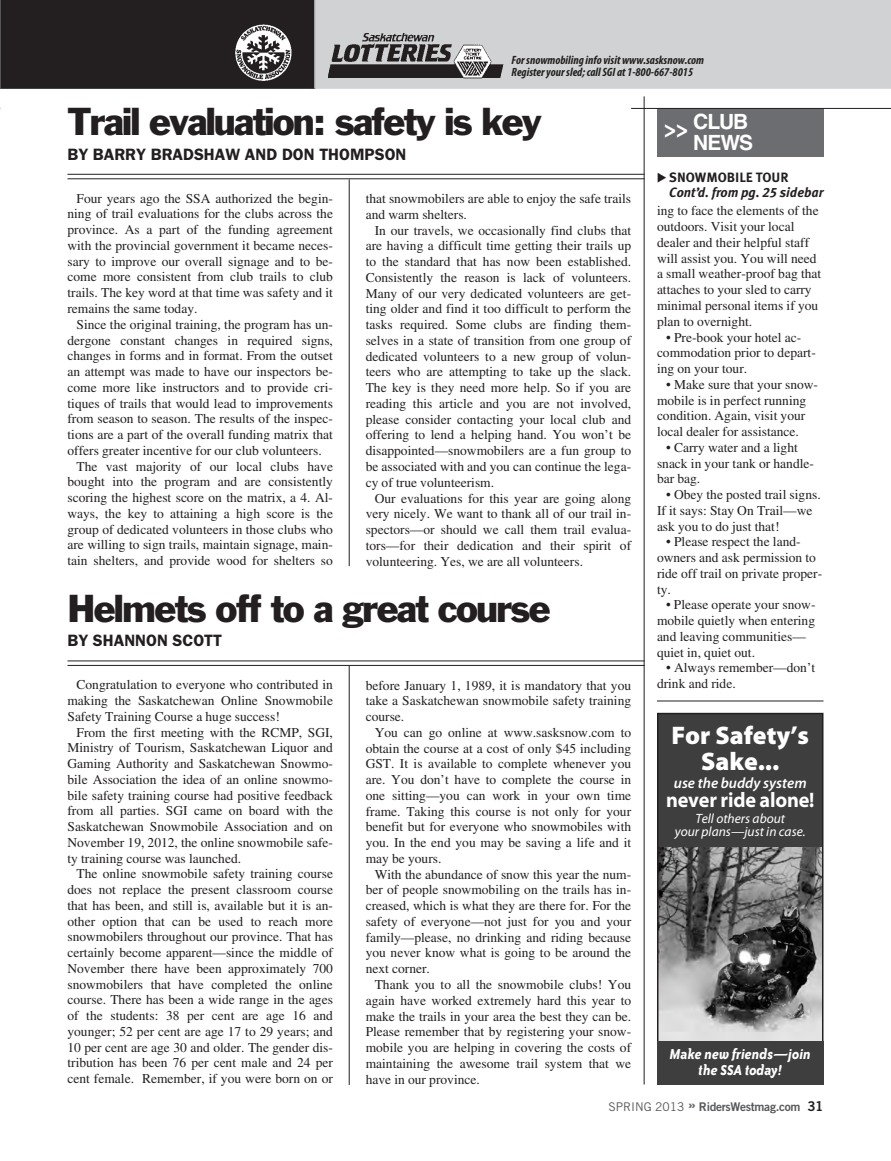
<style>
.page{position:relative;width:891px;height:1161px;background:#fff}
.page>*{position:absolute;margin:0;border:0;box-sizing:border-box;transform-origin:0 0}
.t1{font:36px "Franklin Gothic Std";letter-spacing:-.05em;color:#231f20}
.t2{font:900 25.5px/25.5px "Myriad Pro";color:#fff;text-align:center}
.t3{font:700 condensed 24px "Helvetica LT Std";color:#fff}
.t4{font:700 semi-expanded 21px "Myriad Pro";letter-spacing:-.01em;color:#fff;scale:.9 1}
.t5{font:700 21px/21px "Helvetica LT Std";letter-spacing:-.05em;color:#fff}
.t6{font:600 16.5px "ITC Franklin Gothic Std";color:#231f20}
.t7{font:italic 700 16.5px/16.5px "Bailey Sans ITC";color:#fff;text-align:center;scale:.9 1}
.t8{font:italic 600 15px "Myriad Pro";color:#fff}
.t9{font:13.5px/15.8px "Times LT Std";color:#231f20;text-align:justify}
.t10{font:italic 13.5px/13.5px "Myriad Pro";color:#fff;text-align:center}
.t11{font:italic 700 13.5px "Meta Plus";color:#231f20}
.t12{font:13.5px "Meta Plus Bold Caps";color:#231f20}
.t13{font:italic 700 condensed 12px/12px "Myriad Pro";color:#231f20}
.t14{font:12px "Trade Gothic LT Std Bd 2";letter-spacing:-.025em;color:#57585a}
.s1{font-family:"Meta Plus Bold Caps";font-weight:400}
.s2{font-family:"Trade Gothic LT Std"}
.s3{font-family:"Trade Gothic Next LT Pro";font-weight:800;color:#6c6d70}
.s4{font-size:13.5px;color:#231f20}
</style>
<div class="page">
<div style="left:315px;top:0;width:576px;height:88px;background:#d1d2d4"></div>
<img style="left:328px;top:30px;width:175px;height:51px">
<svg style="left:0;top:0;width:315px;height:88px;background:#2e2a2b"></svg>
<hr style="left:644px;top:96px;width:1px;height:988px;background:#231f20">
<div style="left:657px;top:108px;width:167px;height:48px;background:#6c6d70"></div>
<hr style="left:631px;top:108px;width:260px;height:1px;background:#231f20">
<hr style="left:657px;top:701px;width:167px;height:1px;background:#231f20">
<hr style="left:349px;top:179px;width:1px;height:387px;background:#231f20">
<hr style="left:68px;top:174px;width:577px;height:1px;background:#231f20">
<hr style="left:68px;top:178px;width:577px;height:1px;background:#231f20">
<hr style="left:349px;top:666px;width:1px;height:419px;background:#231f20">
<hr style="left:68px;top:660px;width:577px;height:1px;background:#231f20">
<hr style="left:68px;top:665px;width:577px;height:1px;background:#231f20">
<div style="left:658px;top:714px;width:165px;height:370px;background:#3e3e3f"></div>
<img style="left:660px;top:847px;width:161px;height:194px">
<div style="left:657px;top:713px;width:167px;height:371px;border:2px solid #231f20"></div>
<div style="left:657px;top:1041px;width:167px;height:43px;background:#3e3e3f"></div>
<p class="t13" style="left:512px;top:55px;width:194px">For snowmobiling info visit www.sasksnow.com<br>Register your sled; call SGI at 1-800-667-8015</p>
<h3 class="t5" style="left:693px;top:111px;width:61px">CLUB<br>NEWS</h3>
<h1 class="t1" style="left:68px;top:99px;width:476px">Trail evaluation: safety is key</h1>
<p class="t6" style="left:68px;top:144px;width:340px">BY BARRY BRADSHAW AND DON THOMPSON</p>
<h3 class="t3" style="left:664px;top:114px;width:25px">&gt;&gt;</h3>
<p class="t9" style="left:67px;top:192px;width:267px;text-indent:9px">Four years ago the SSA authorized the begin&shy;ning of trail evaluations for the clubs across the province. As a part of the funding agreement with the provincial government it became neces&shy;sary to improve our overall signage and to be&shy;come more consistent from club trails to club trails. The key word at that time was safety and it remains the same today.</p>
<p class="t9" style="left:76px;top:318px;width:258px">Since the original training, the program has un-</p>
<p class="t9" style="left:67px;top:333px;width:267px">dergone constant changes in required signs,</p>
<p class="t9" style="left:67px;top:349px;width:267px">changes in forms and in format. From the outset</p>
<p class="t9" style="left:67px;top:365px;width:267px">an attempt was made to have our inspectors be-</p>
<p class="t9" style="left:67px;top:381px;width:267px">come more like instructors and to provide cri-</p>
<p class="t9" style="left:67px;top:397px;width:267px">tiques of trails that would lead to improvements</p>
<p class="t9" style="left:67px;top:412px;width:267px">from season to season. The results of the inspec-</p>
<p class="t9" style="left:67px;top:428px;width:267px">tions are a part of the overall funding matrix that</p>
<p class="t9" style="left:67px;top:444px;width:256px">offers greater incentive for our club volunteers.</p>
<p class="t9" style="left:76px;top:460px;width:258px">The vast majority of our local clubs have</p>
<p class="t9" style="left:67px;top:475px;width:267px">bought into the program and are consistently</p>
<p class="t9" style="left:67px;top:491px;width:267px">scoring the highest score on the matrix, a 4. Al-</p>
<p class="t9" style="left:67px;top:507px;width:267px">ways, the key to attaining a high score is the</p>
<p class="t9" style="left:67px;top:523px;width:267px">group of dedicated volunteers in those clubs who</p>
<p class="t9" style="left:67px;top:538px;width:267px">are willing to sign trails, maintain signage, main-</p>
<p class="t9" style="left:67px;top:554px;width:267px">tain shelters, and provide wood for shelters so</p>
<p class="t9" style="left:366px;top:192px;width:267px">that snowmobilers are able to enjoy the safe trails and warm shelters.</p>
<p class="t9" style="left:366px;top:224px;width:267px;text-indent:9px">In our travels, we occasionally find clubs that are having a difficult time getting their trails up to the standard that has now been established.<br>Consistently the reason is lack of volunteers.<br>Many of our very dedicated volunteers are get&shy;ting older and find it too difficult to perform the tasks required. Some clubs are finding them&shy;selves in a state of transition from one group of dedicated volunteers to a new group of volun&shy;teers who are attempting to take up the slack.<br>The key is they need more help. So if you are reading this article and you are not involved, please consider contacting your local club and offering to lend a helping hand. You won’t be disappointed—snowmobilers are a fun group to be associated with and you can continue the lega&shy;cy of true volunteerism.</p>
<p class="t9" style="left:366px;top:491px;width:267px;text-indent:9px">Our evaluations for this year are going along very nicely. We want to thank all of our trail in&shy;spectors—or should we call them trail evalua&shy;tors—for their dedication and their spirit of volunteering. Yes, we are all volunteers.</p>
<h1 class="t1" style="left:68px;top:585px;width:485px">Helmets off to a great course</h1>
<p class="t6" style="left:68px;top:631px;width:156px">BY SHANNON SCOTT</p>
<p class="t9" style="left:67px;top:678px;width:267px;text-indent:9px">Congratulation to everyone who contributed in making the Saskatchewan Online Snowmobile Safety Training Course a huge success!</p>
<p class="t9" style="left:67px;top:726px;width:267px;text-indent:9px">From the first meeting with the RCMP, SGI, Ministry of Tourism, Saskatchewan Liquor and Gaming Authority and Saskatchewan Snowmo&shy;bile Association the idea of an online snowmo&shy;bile safety training course had positive feedback from all parties. SGI came on board with the Saskatchewan Snowmobile Association and on November 19, 2012, the online snowmobile safe&shy;ty training course was launched.</p>
<p class="t9" style="left:67px;top:867px;width:267px;text-indent:9px">The online snowmobile safety training course does not replace the present classroom course that has been, and still is, available but it is an&shy;other option that can be used to reach more snowmobilers throughout our province. That has certainly become apparent—since the middle of November there have been approximately 700 snowmobilers that have completed the online course. There has been a wide range in the ages of the students: 38 per cent are age 16 and younger; 52 per cent are age 17 to 29 years; and 10 per cent are age 30 and older. The gender dis&shy;tribution has been 76 per cent male and 24 per cent female. Remember, if you were born on or</p>
<p class="t9" style="left:366px;top:679px;width:267px">before January 1, 1989, it is mandatory that you take a Saskatchewan snowmobile safety training course.</p>
<p class="t9" style="left:366px;top:726px;width:267px;text-indent:9px">You can go online at www.sasksnow.com to obtain the course at a cost of only $45 including GST. It is available to complete whenever you are. You don’t have to complete the course in one sitting—you can work in your own time frame. Taking this course is not only for your benefit but for everyone who snowmobiles with you. In the end you may be saving a life and it may be yours.</p>
<p class="t9" style="left:366px;top:868px;width:267px;text-indent:9px">With the abundance of snow this year the num&shy;ber of people snowmobiling on the trails has in&shy;creased, which is what they are there for. For the safety of everyone—not just for you and your family—please, no drinking and riding because you never know what is going to be around the next corner.</p>
<p class="t9" style="left:366px;top:978px;width:267px;text-indent:9px">Thank you to all the snowmobile clubs! You again have worked extremely hard this year to make the trails in your area the best they can be.<br>Please remember that by registering your snow&shy;mobile you are helping in covering the costs of maintaining the awesome trail system that we have in our province.</p>
<p class="t12" style="left:669px;top:169px;width:121px">SNOWMOBILE TOUR</p>
<p class="t11" style="left:669px;top:184px;width:156px">Cont’d. from pg. <span class="s1">25</span> sidebar</p>
<p class="t9" style="left:657px;top:204px;width:166px;text-align:left">ing to face the elements of the outdoors. Visit your local dealer and their helpful staff will assist you. You will need a small weather-proof bag that attaches to your sled to carry minimal personal items if you plan to overnight.</p>
<p class="t9" style="left:657px;top:330px;width:160px;text-align:left;text-indent:9px">• Pre-book your hotel ac&shy;commodation prior to depart&shy;ing on your tour.</p>
<p class="t9" style="left:657px;top:378px;width:163px;text-align:left;text-indent:9px">• Make sure that your snow&shy;mobile is in perfect running condition. Again, visit your local dealer for assistance.</p>
<p class="t9" style="left:657px;top:441px;width:158px;text-align:left;text-indent:9px">• Carry water and a light snack in your tank or handle&shy;bar bag.</p>
<p class="t9" style="left:657px;top:488px;width:165px;text-align:left;text-indent:9px">• Obey the posted trail signs.<br>If it says: Stay On Trail—we ask you to do just that!</p>
<p class="t9" style="left:657px;top:535px;width:167px;text-align:left;text-indent:9px">• Please respect the land&shy;owners and ask permission to ride off trail on private proper&shy;ty.</p>
<p class="t9" style="left:657px;top:598px;width:160px;text-align:left;text-indent:9px">• Please operate your snow&shy;mobile quietly when entering and leaving communities— quiet in, quiet out.</p>
<p class="t9" style="left:657px;top:661px;width:160px;text-indent:9px">• Always remember—don’t drink and ride.</p>
<h2 class="t2" style="left:671px;top:723px;width:139px">For Safety’s<br>Sake...</h2>
<p class="t8" style="left:674px;top:774px;width:134px">use the buddy system</p>
<h3 class="t4" style="left:666px;top:788px;width:166px">never ride alone!</h3>
<p class="t10" style="left:675px;top:812px;width:132px">Tell others about<br>your plans—just in case.</p>
<p class="t7" style="left:670px;top:1045px;width:159px">Make new friends—join the SSA today!</p>
<p class="t14" style="left:608px;top:1099px;width:217px"><span class="s2">SPRING 2013</span> <span class="s3">»</span> RidersWestmag.com <span class="s4">31</span></p>
</div>
